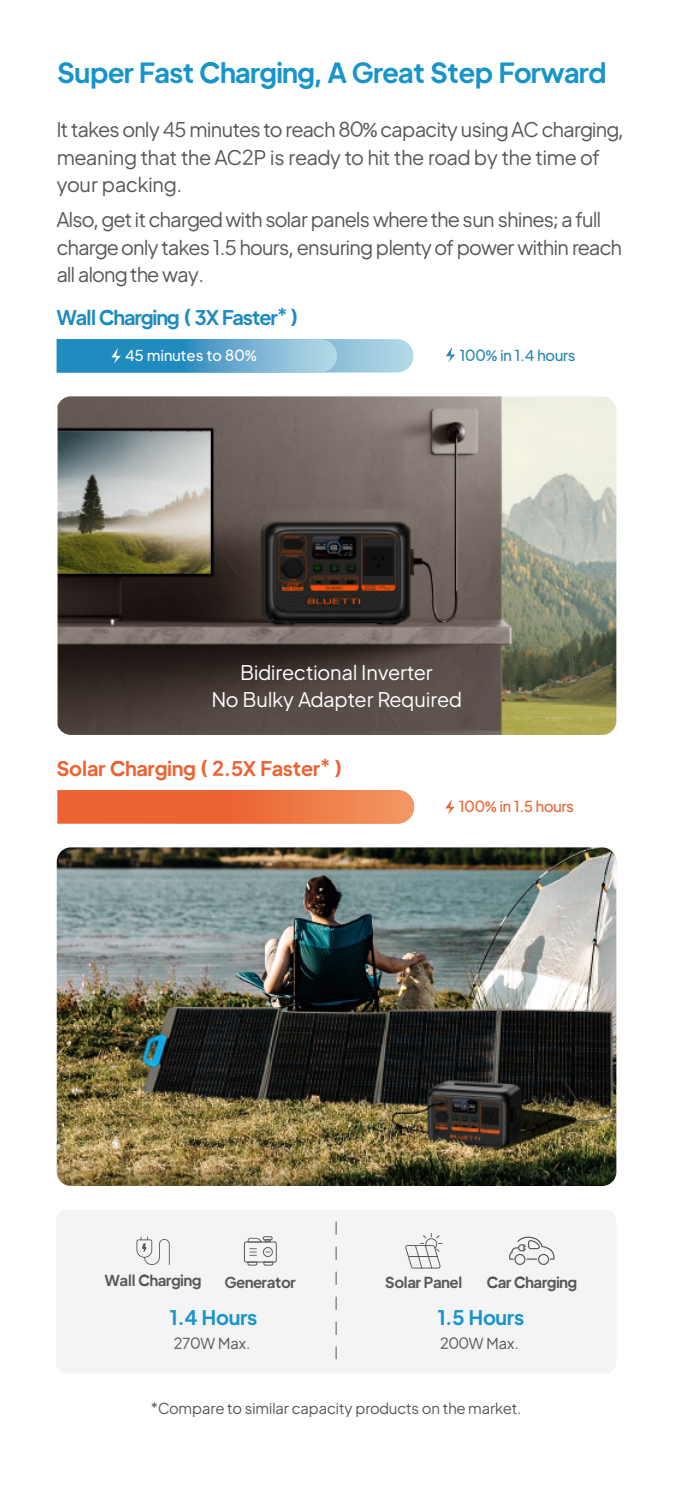
<style>
.page{position:relative;width:674px;height:1489px;background:#fff}
.page>*{position:absolute;margin:0;border:0;box-sizing:border-box;transform-origin:0 0}
.t1{font:700 27.5px "BLUETTI2.0";color:#1794cc}
.t2{font:20px/27.5px "BLUETTI2.0";letter-spacing:-.025em;color:#595757}
.t3{font:20px/27.5px "BLUETTI2.0";letter-spacing:.01em;color:#fff;text-align:center}
.t4{font:700 20px "BLUETTI2.0";letter-spacing:.015em;color:#ec6332}
.t5{font:700 20px "BLUETTI2.0";letter-spacing:-.025em;color:#1d8bbf}
.t6{font:700 20px "BLUETTI2.0";letter-spacing:.015em;color:#1794cc}
.t7{font:15px "BLUETTI2.0";color:#595757}
.t8{font:700 15px "BLUETTI2.0";color:#595757}
.t9{font:500 15px "BLUETTI2.0";letter-spacing:.015em;color:#fff}
.t10{font:500 15px "BLUETTI2.0";color:#2585b4}
.t11{font:500 15px "BLUETTI2.0";color:#ec6332}
</style>
<div class="page">
<img style="left:57px;top:847px;width:559px;height:338px">
<img style="left:57px;top:396px;width:559px;height:339px">
<div style="left:56px;top:1209px;width:560px;height:164px;background:#f4f4f4;border-radius:11px"></div>
<svg style="left:405px;top:1233px;width:37px;height:35px"></svg>
<svg style="left:509px;top:1236px;width:45px;height:28px"></svg>
<svg style="left:446px;top:347px;width:9px;height:15px"></svg>
<svg style="left:57px;top:339px;width:356px;height:33px;background:#62abcf"></svg>
<svg style="left:57px;top:790px;width:357px;height:33px;background:#ed7240"></svg>
<svg style="left:445px;top:799px;width:9px;height:15px"></svg>
<svg style="left:136px;top:1236px;width:34px;height:28px"></svg>
<div style="left:244px;top:1241px;width:32px;height:21px;border:1px solid #595757;border-radius:2px"></div>
<div style="left:263px;top:1247px;width:9px;height:9px;border:1px solid #595757;border-radius:50%"></div>
<svg style="left:249px;top:1248px;width:8px;height:7px"></svg>
<svg style="left:247px;top:1261px;width:10px;height:4px"></svg>
<svg style="left:263px;top:1261px;width:10px;height:4px"></svg>
<svg style="left:247px;top:1236px;width:25px;height:6px"></svg>
<svg style="left:335px;top:1221px;width:1px;height:137px"></svg>
<h1 class="t1" style="left:57px;top:49px;width:549px">Super Fast Charging, A Great Step Forward</h1>
<p class="t2" style="left:57px;top:115px;width:568px">It takes only 45 minutes to reach 80% capacity using AC charging, meaning that the AC2P is ready to hit the road by the time of your packing.</p>
<p class="t2" style="left:57px;top:205px;width:566px">Also, get it charged with solar panels where the sun shines; a full charge only takes 1.5 hours, ensuring plenty of power within reach all along the way.</p>
<p class="t5" style="left:57px;top:301px;width:243px">Wall Charging ( 3X Faster* )</p>
<p class="t9" style="left:125px;top:343px;width:133px">45 minutes to 80%</p>
<p class="t10" style="left:459px;top:343px;width:117px">100% in 1.4 hours</p>
<p class="t3" style="left:212px;top:657px;width:251px">Bidirectional Inverter<br>No Bulky Adapter Required</p>
<p class="t4" style="left:57px;top:752px;width:287px">Solar Charging ( 2.5X Faster* )</p>
<p class="t11" style="left:459px;top:794px;width:116px">100% in 1.5 hours</p>
<p class="t8" style="left:105px;top:1267px;width:98px">Wall Charging</p>
<p class="t8" style="left:225px;top:1269px;width:72px">Generator</p>
<p class="t8" style="left:385px;top:1269px;width:78px">Solar Panel</p>
<p class="t8" style="left:486px;top:1269px;width:92px">Car Charging</p>
<p class="t6" style="left:170px;top:1300px;width:88px">1.4 Hours</p>
<p class="t6" style="left:438px;top:1300px;width:87px">1.5 Hours</p>
<p class="t7" style="left:174px;top:1331px;width:78px">270W Max.</p>
<p class="t7" style="left:440px;top:1331px;width:80px">200W Max.</p>
<p class="t7" style="left:151px;top:1396px;width:372px">*Compare to similar capacity products on the market.</p>
</div>
